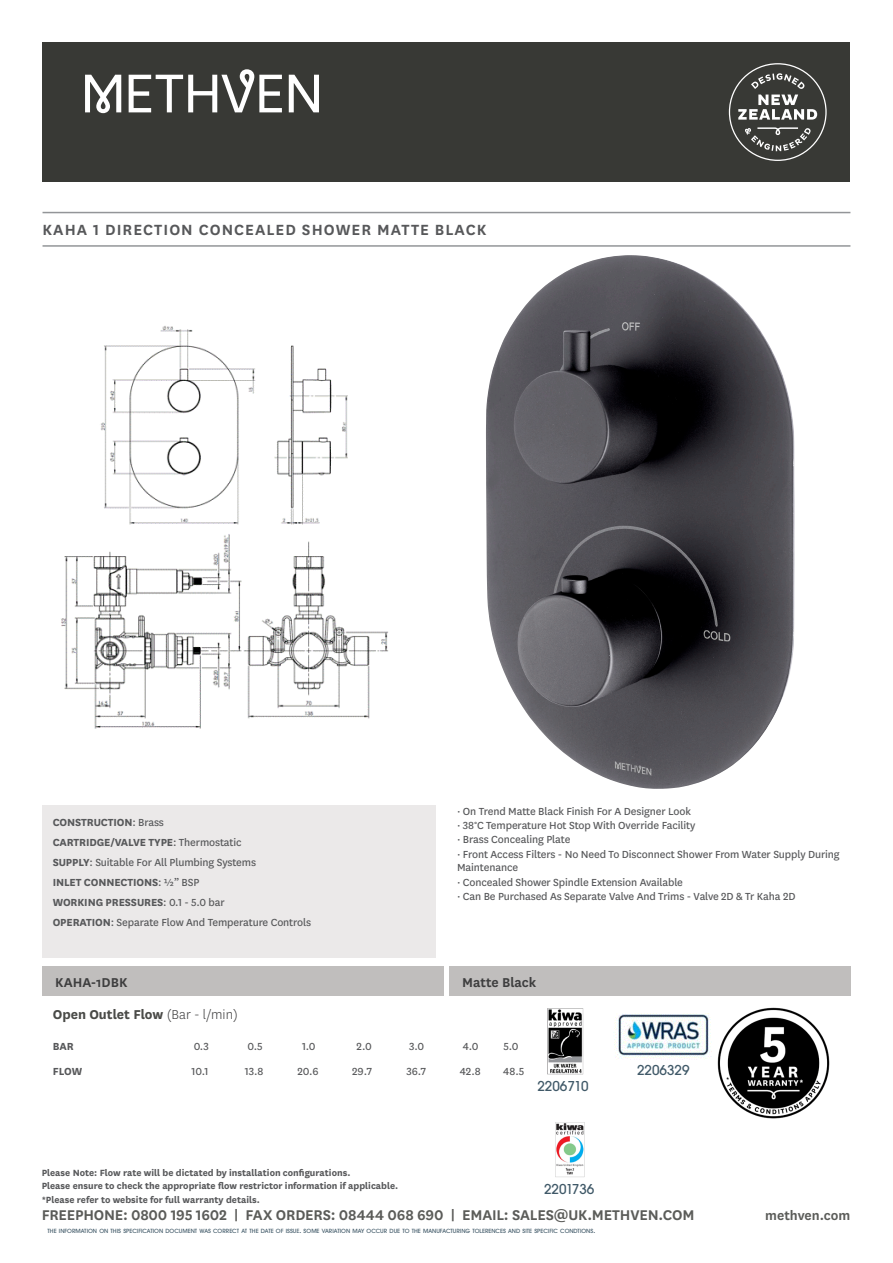
<style>
.page{position:relative;width:893px;height:1263px;background:#fff}
.page>*{position:absolute;margin:0;border:0;box-sizing:border-box;transform-origin:0 0}
.Product_Description{font:600 17.25px "National";letter-spacing:.06em;color:#57585a}
.Footer_-_Main_type{font:600 16.5px "National";letter-spacing:-.01em;color:#5b5c59}
.Product_Code___Price{font:700 15px "National";color:#494a47}
.t1{font:500 15px "Avant Gard EF";color:#405968}
.Product_Code___Price-2{font:600 15px "National";color:#3e3e3f}
.Footer_-_Main_type-2{font:600 15px "National";color:#5b5c59}
.Product_Bullets{font:12px/13.5px "National";letter-spacing:-.01em;color:#57585a}
.Product_Specs___Info{font:700 12px "National";letter-spacing:-.01em;color:#57585a}
.Product_Specs___Info-2{font:12px "National";letter-spacing:-.01em;color:#57585a}
.t2{font:700 10.5px "National";color:#57585a}
.t3{font:500 6.3px "Avant Gard EF";color:#405968}
.s1{font-weight:400}
.s2{font-weight:700}
.s3{font-weight:300;color:#3e3e3f}
.s4{font-size:9px}
</style>
<div class="page">
<hr style="left:43px;top:212px;width:807px;height:1px;background:#939598">
<hr style="left:43px;top:245px;width:807px;height:2px;background:#939598">
<div style="left:43px;top:43px;width:807px;height:139px;background:#383935"></div>
<svg style="left:729px;top:63px;width:98px;height:98px"></svg>
<svg style="left:85px;top:75px;width:36px;height:38px"></svg>
<svg style="left:129px;top:69px;width:153px;height:43px"></svg>
<svg style="left:289px;top:75px;width:30px;height:37px"></svg>
<div style="left:43px;top:806px;width:393px;height:152px;background:#ebe9e9"></div>
<img style="left:61px;top:326px;width:328px;height:403px">
<div style="left:43px;top:966px;width:401px;height:30px;background:#c0bebd"></div>
<div style="left:449px;top:966px;width:401px;height:30px;background:#c0bebd"></div>
<img style="left:555px;top:1122px;width:30px;height:55px">
<img style="left:717px;top:1007px;width:113px;height:112px">
<img style="left:486px;top:255px;width:309px;height:534px">
<img style="left:614px;top:1013px;width:98px;height:47px">
<img style="left:547px;top:1008px;width:36px;height:66px">
<p class="Product_Description" style="left:43px;top:217px;width:446px">KAHA 1 DIRECTION CONCEALED SHOWER MATTE BLACK</p>
<p class="Product_Specs___Info" style="left:53px;top:814px;width:113px">CONSTRUCTION<span class="s1">: Brass</span></p>
<p class="Product_Specs___Info" style="left:53px;top:834px;width:190px">CARTRIDGE/VALVE TYPE<span class="s1">: Thermostatic</span></p>
<p class="Product_Specs___Info-2" style="left:53px;top:854px;width:205px"><span class="s2">SUPPLY</span>: Suitable For All Plumbing Systems</p>
<p class="Product_Specs___Info" style="left:53px;top:874px;width:148px">INLET CONNECTIONS<span class="s1">: ½” BSP</span></p>
<p class="Product_Specs___Info" style="left:53px;top:894px;width:174px">WORKING PRESSURES<span class="s1">: 0.1 - 5.0 bar</span></p>
<p class="Product_Specs___Info-2" style="left:53px;top:914px;width:260px"><span class="s2">OPERATION</span>: Separate Flow And Temperature Controls</p>
<p class="Product_Bullets" style="left:457px;top:803px;width:235px">· On Trend Matte Black Finish For A Designer Look</p>
<p class="Product_Bullets" style="left:457px;top:818px;width:240px">· 38°C Temperature Hot Stop With Override Facility</p>
<p class="Product_Bullets" style="left:457px;top:832px;width:115px">· Brass Concealing Plate</p>
<p class="Product_Bullets" style="left:457px;top:847px;width:384px">· Front Access Filters - No Need To Disconnect Shower From Water Supply During<br>Maintenance</p>
<p class="Product_Bullets" style="left:457px;top:874px;width:227px">· Concealed Shower Spindle Extension Available</p>
<p class="Product_Bullets" style="left:457px;top:889px;width:340px">· Can Be Purchased As Separate Valve And Trims - Valve 2D &amp; Tr Kaha 2D</p>
<p class="Product_Code___Price-2" style="left:55px;top:972px;width:74px">KAHA-1DBK</p>
<p class="Product_Code___Price-2" style="left:462px;top:972px;width:76px">Matte Black</p>
<p class="Product_Code___Price" style="left:53px;top:1004px;width:187px">Open Outlet Flow <span class="s3">(Bar - l/min)</span></p>
<p class="Product_Specs___Info" style="left:53px;top:1037px;width:23px">BAR</p>
<p class="Product_Bullets" style="left:194px;top:1038px;width:17px">0.3</p>
<p class="Product_Bullets" style="left:247px;top:1038px;width:17px">0.5</p>
<p class="Product_Bullets" style="left:302px;top:1038px;width:15px">1.0</p>
<p class="Product_Bullets" style="left:356px;top:1038px;width:17px">2.0</p>
<p class="Product_Bullets" style="left:409px;top:1038px;width:17px">3.0</p>
<p class="Product_Bullets" style="left:463px;top:1038px;width:17px">4.0</p>
<p class="Product_Bullets" style="left:503px;top:1038px;width:17px">5.0</p>
<p class="Product_Specs___Info" style="left:53px;top:1063px;width:31px">FLOW</p>
<p class="Product_Bullets" style="left:191px;top:1064px;width:19px">10.1</p>
<p class="Product_Bullets" style="left:245px;top:1064px;width:20px">13.8</p>
<p class="Product_Bullets" style="left:297px;top:1064px;width:23px">20.6</p>
<p class="Product_Bullets" style="left:352px;top:1064px;width:21px">29.7</p>
<p class="Product_Bullets" style="left:406px;top:1064px;width:21px">36.7</p>
<p class="Product_Bullets" style="left:460px;top:1064px;width:23px">42.8</p>
<p class="Product_Bullets" style="left:503px;top:1064px;width:23px">48.5</p>
<p class="t1" style="left:537px;top:1077px;width:53px">2206710</p>
<p class="t2" style="left:42px;top:1166px;width:310px">Please Note: Flow rate will be dictated by installation configurations.</p>
<p class="t2" style="left:42px;top:1178px;width:358px">Please ensure to check the appropriate flow restrictor information if applicable.</p>
<p class="t2" style="left:42px;top:1192px;width:220px">*Please refer to website for full warranty details.</p>
<p class="t1" style="left:544px;top:1180px;width:52px">2201736</p>
<p class="t1" style="left:637px;top:1061px;width:54px">2206329</p>
<p class="Footer_-_Main_type" style="left:42px;top:1204px;width:654px">FREEPHONE: 0800 195 1602 | FAX ORDERS: 08444 068 690 | EMAIL: SALES@UK.METHVEN.COM</p>
<p class="Footer_-_Main_type-2" style="left:765px;top:1205px;width:87px">methven.com</p>
<p class="t3" style="left:48px;top:1227px;width:549px">THE INFORMATION ON THIS SPECIFICATION DOCUMENT WAS CORRECT AT THE DATE OF ISSUE<span class="s4">.</span> SOME VARIATION MAY OCCUR DUE TO THE MANUFACTURING TOLERENCES AND SITE SPECIFIC CONDTIONS<span class="s4">.</span></p>
</div>
